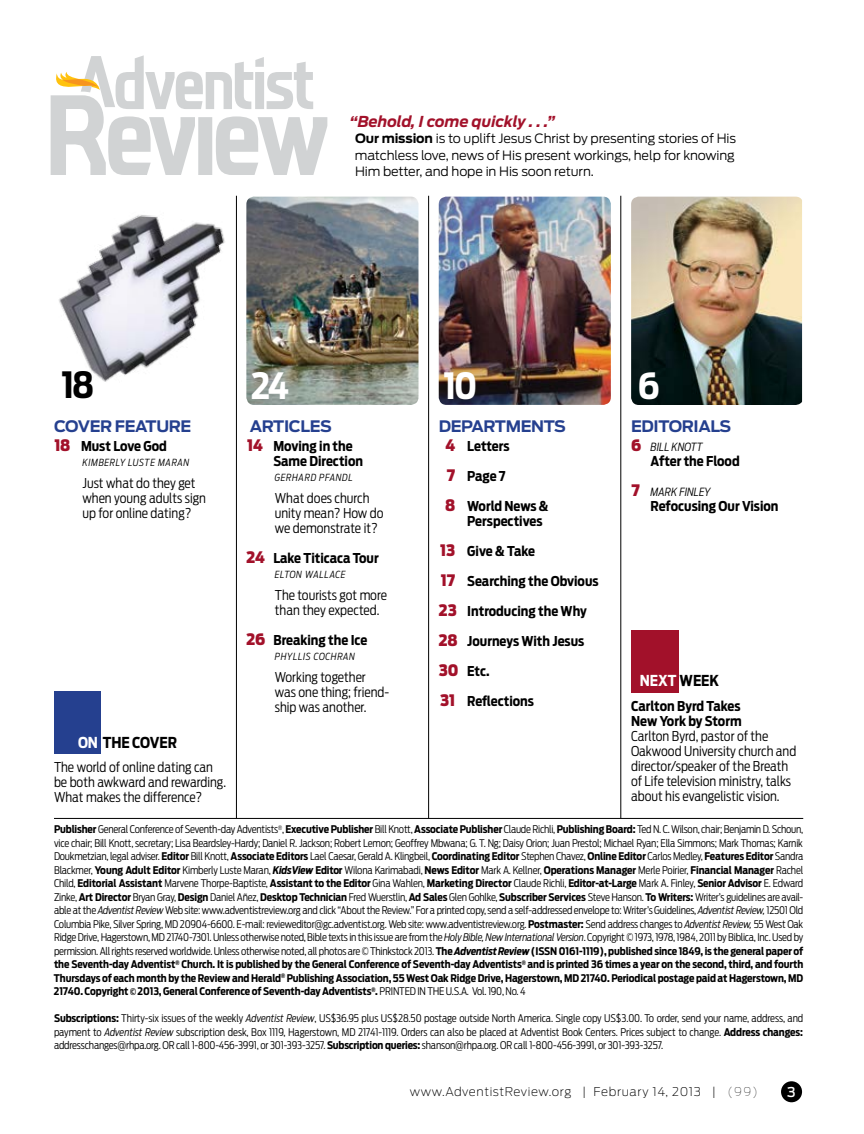
<style>
.page{position:relative;width:864px;height:1134px;background:#fff}
.page>*{position:absolute;margin:0;border:0;box-sizing:border-box;transform-origin:0 0}
.t1{font:700 36px "Antenna Cond";color:#fff}
.t2{font:700 36px "Antenna Cond";color:#000}
.t3{font:700 15.75px "Antenna";letter-spacing:-.025em;color:#25408f}
.t4{font:italic 700 15px "Antenna";color:#a2112a}
.t5{font:700 15px "Antenna Cond";letter-spacing:-.005em;color:#000}
.t6{font:700 15px "Antenna Cond";color:#fff}
.t7{font:300 13.5px/15px "Antenna Cond";color:#000}
.t8{font:700 13.5px/15px "Antenna Cond";color:#000}
.t9{font:500 13.5px "Antenna";color:#fff}
.t10{font:300 12.75px/16.5px "Antenna";letter-spacing:-.01em;color:#000;text-align:justify}
.t11{font:200 12px "Antenna";letter-spacing:.05em;color:#000}
.t12{font:italic 300 11.25px "Antenna Cond";letter-spacing:.005em;color:#000}
.t13{font:300 10.5px/13.5px "Antenna Cond";letter-spacing:-.02em;color:#000;text-align:justify}
.t14{font:italic 300 9.75px "Antenna Cond";letter-spacing:.06em;color:#000}
.s1{font-weight:700}
.s2{font-weight:900;font-size:15.75px;color:#a2112a}
.s3{color:#fff}
.s4{font-weight:900;font-style:normal;font-size:15.75px;color:#a2112a}
.s5{color:#000}
.s6{font-weight:700;font-style:italic}
.s7{font-style:italic}
.s8{font-weight:700;font-size:9px}
.s9{font-weight:100}
</style>
<div class="page">
<img style="left:59px;top:215px;width:166px;height:167px">
<img style="left:631px;top:197px;width:171px;height:208px">
<img style="left:246px;top:197px;width:172px;height:208px">
<img style="left:439px;top:197px;width:172px;height:208px">
<hr style="left:236px;top:196px;width:1px;height:622px;background:#000">
<hr style="left:428px;top:196px;width:1px;height:622px;background:#000">
<hr style="left:621px;top:196px;width:1px;height:622px;background:#000">
<hr style="left:54px;top:818px;width:749px;height:1px;background:#000">
<div style="left:55px;top:691px;width:46px;height:63px;background:#25408f"></div>
<div style="left:632px;top:630px;width:47px;height:62px;background:#a2112a"></div>
<div style="left:781px;top:1081px;width:21px;height:21px;background:#000;border-radius:50%"></div>
<svg style="left:50px;top:55px;width:277px;height:120px"></svg>
<h3 class="t4" style="left:350px;top:112px;width:207px">“Behold, I come quickly . . .”</h3>
<p class="t10" style="left:355px;top:130px;width:383px"><span class="s1">Our mission</span> is to uplift Jesus Christ by presenting stories of His matchless love, news of His present workings, help for knowing Him better, and hope in His soon return.</p>
<h1 class="t2" style="left:61px;top:364px;width:34px">18</h1>
<h1 class="t1" style="left:251px;top:364px;width:39px">24</h1>
<h1 class="t1" style="left:444px;top:364px;width:35px">10</h1>
<h1 class="t1" style="left:638px;top:364px;width:24px">6</h1>
<h2 class="t3" style="left:54px;top:417px;width:139px">COVER FEATURE</h2>
<h2 class="t3" style="left:631px;top:417px;width:102px">EDITORIALS</h2>
<h2 class="t3" style="left:250px;top:417px;width:83px">ARTICLES</h2>
<h2 class="t3" style="left:439px;top:417px;width:128px">DEPARTMENTS</h2>
<p class="t8" style="left:54px;top:439px;width:114px"><span class="s2">18</span> Must Love God</p>
<p class="t14" style="left:82px;top:457px;width:107px">Kimberly Luste Maran</p>
<p class="t7" style="left:82px;top:476px;width:125px">Just what do they get when young adults sign up for online dating?</p>
<h3 class="t5" style="left:78px;top:733px;width:101px"><span class="s3">ON</span> THE COVER</h3>
<p class="t7" style="left:54px;top:760px;width:174px">The world of online dating can be both awkward and rewarding.<br>What makes the difference?</p>
<p class="t8" style="left:273px;top:439px;width:91px;text-indent:-26px"><span class="s2">14</span> Moving in the<br>Same Direction</p>
<p class="t14" style="left:275px;top:472px;width:79px">Gerhard Pfandl</p>
<p class="t7" style="left:275px;top:491px;width:110px">What does church unity mean? How do we demonstrate it?</p>
<p class="t8" style="left:246px;top:551px;width:134px"><span class="s2">24</span> Lake Titicaca Tour</p>
<p class="t14" style="left:275px;top:569px;width:72px">Elton Wallace</p>
<p class="t7" style="left:275px;top:587px;width:114px">The tourists got more than they expected.</p>
<p class="t8" style="left:246px;top:632px;width:122px"><span class="s2">26</span> Breaking the Ice</p>
<p class="t14" style="left:275px;top:650px;width:81px">Phyllis Cochran</p>
<p class="t7" style="left:275px;top:669px;width:116px">Working together was one thing; friend&shy;ship was another.</p>
<p class="t8" style="left:445px;top:439px;width:66px"><span class="s2">4</span> Letters</p>
<p class="t8" style="left:447px;top:469px;width:61px"><span class="s2">7</span> Page 7</p>
<p class="t8" style="left:467px;top:499px;width:83px;text-indent:-22px"><span class="s2">8</span> World News &amp;<br>Perspectives</p>
<p class="t8" style="left:440px;top:544px;width:96px"><span class="s2">13</span> Give &amp; Take</p>
<p class="t8" style="left:441px;top:574px;width:159px"><span class="s2">17</span> Searching the Obvious</p>
<p class="t8" style="left:439px;top:604px;width:150px"><span class="s2">23</span> Introducing the Why</p>
<p class="t8" style="left:439px;top:634px;width:147px"><span class="s2">28</span> Journeys With Jesus</p>
<p class="t8" style="left:439px;top:664px;width:52px"><span class="s2">30</span> Etc.</p>
<p class="t8" style="left:440px;top:694px;width:95px"><span class="s2">31</span> Reflections</p>
<p class="t12" style="left:631px;top:441px;width:71px"><span class="s4">6</span> Bill Knott</p>
<p class="t8" style="left:651px;top:454px;width:91px">After the Flood</p>
<p class="t12" style="left:632px;top:486px;width:81px"><span class="s4">7</span> Mark Finley</p>
<p class="t8" style="left:651px;top:499px;width:129px">Refocusing Our Vision</p>
<h3 class="t6" style="left:640px;top:672px;width:81px">Next <span class="s5">Week</span></h3>
<p class="t8" style="left:631px;top:699px;width:112px">Carlton Byrd Takes<br>New York by Storm</p>
<p class="t7" style="left:631px;top:729px;width:167px">Carlton Byrd, pastor of the<br>Oakwood University church and director/speaker of the Breath of Life television ministry, talks about his evangelistic vision.</p>
<p class="t13" style="left:54px;top:823px;width:751px"><span class="s1">Publisher</span> General Conference of Seventh-day Adventists<sup>®</sup>, <span class="s1">Executive Publisher</span> Bill Knott, <span class="s1">Associate Publisher</span> Claude Richli, <span class="s1">Publishing Board:</span> Ted N. C. Wilson, chair; Benjamin D. Schoun, vice chair; Bill Knott, secretary; Lisa Beardsley-Hardy; Daniel R. Jackson; Robert Lemon; Geoffrey Mbwana; G. T. Ng; Daisy Orion; Juan Prestol; Michael Ryan; Ella Simmons; Mark Thomas; Karnik Doukmetzian, legal adviser. <span class="s1">Editor</span> Bill Knott, <span class="s1">Associate Editors</span> Lael Caesar, Gerald A. Klingbeil, <span class="s1">Coordinating Editor</span> Stephen Chavez, <span class="s1">Online Editor</span> Carlos Medley, <span class="s1">Features Editor</span> Sandra Blackmer, <span class="s1">Young Adult Editor</span> Kimberly Luste Maran, <span class="s6">KidsView</span> <span class="s1">Editor</span> Wilona Karimabadi, <span class="s1">News Editor</span> Mark A. Kellner, <span class="s1">Operations Manager</span> Merle Poirier, <span class="s1">Financial Manager</span> Rachel Child, <span class="s1">Editorial Assistant</span> Marvene Thorpe-Baptiste, <span class="s1">Assistant to the Editor</span> Gina Wahlen, <span class="s1">Marketing Director</span> Claude Richli, <span class="s1">Editor-at-Large</span> Mark A. Finley, <span class="s1">Senior Advisor</span> E. Edward Zinke, <span class="s1">Art Director</span> Bryan Gray, <span class="s1">Design</span> Daniel Añez, <span class="s1">Desktop Technician</span> Fred Wuerstlin, <span class="s1">Ad Sales</span> Glen Gohlke, <span class="s1">Subscriber Services</span> Steve Hanson. <span class="s1">To Writers:</span> Writer’s guidelines are avail&shy;able at the <span class="s7">Adventist Review</span> Web site: www.adventistreview.org and click “About the Review.” For a printed copy, send a self-addressed envelope to: Writer’s Guidelines, <span class="s7">Adventist Review,</span> 12501 Old Columbia Pike, Silver Spring, MD 20904-6600. E-mail: revieweditor@gc.adventist.org. Web site: www.adventistreview.org. <span class="s1">Postmaster:</span> Send address changes to <span class="s7">Adventist Review,</span> 55 West Oak Ridge Drive, Hagerstown, MD 21740-7301. Unless otherwise noted, Bible texts in this issue are from the <span class="s7">Holy Bible, New International Version</span>. Copyright © 1973, 1978, 1984, 2011 by Biblica, Inc. Used by permission. All rights reserved worldwide. Unless otherwise noted, all photos are © Thinkstock 2013. <span class="s1">The</span> <span class="s6">Adventist Review</span> <span class="s1">(ISSN 0161-1119), published since 1849, is the general paper of the Seventh-day Adventist</span><sup>®</sup> <span class="s1">Church. It is published by the General Conference of Seventh-day Adventists</span><sup>®</sup> <span class="s1">and is printed 36 times a year on the second, third, and fourth Thursdays of each month by the Review and Herald</span><sup>®</sup> <span class="s1">Publishing Association, 55 West Oak Ridge Drive, Hagerstown, MD 21740. Periodical postage paid at Hagerstown, MD 21740. Copyright</span> <span class="s8">©</span> <span class="s1">2013, General Conference of Seventh-day Adventists</span><sup>®</sup><span class="s1">.</span> PRINTED IN THE U.S.A. Vol. 190, No. 4</p>
<p class="t13" style="left:54px;top:1012px;width:751px"><span class="s1">Subscriptions:</span> Thirty-six issues of the weekly <span class="s7">Adventist Review</span>, US$36.95 plus US$28.50 postage outside North America. Single copy US$3.00. To order, send your name, address, and payment to <span class="s7">Adventist Review</span> subscription desk, Box 1119, Hagerstown, MD 21741-1119. Orders can also be placed at Adventist Book Centers. Prices subject to change. <span class="s1">Address changes: </span>addresschanges@rhpa.org. OR call 1-800-456-3991, or 301-393-3257. <span class="s1">Subscription queries:</span> shanson@rhpa.org. OR call 1-800-456-3991, or 301-393-3257.</p>
<p class="t11" style="left:410px;top:1085px;width:350px">www.AdventistReview.org | February 14, 2013 | <span class="s9">(99)</span></p>
<p class="t9" style="left:787px;top:1084px;width:10px">3</p>
</div>
